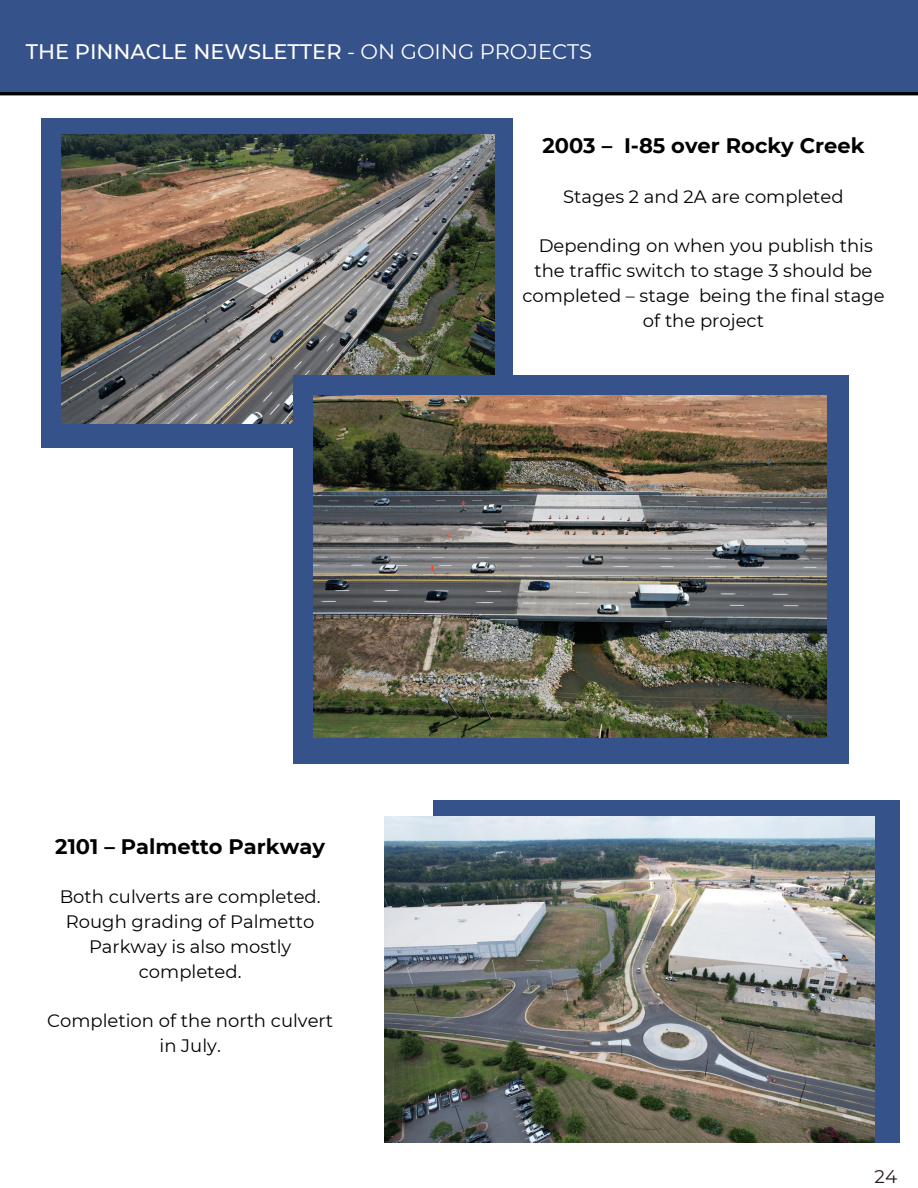
<style>
.page{position:relative;width:918px;height:1188px;background:#fff}
.page>*{position:absolute;margin:0;border:0;box-sizing:border-box;transform-origin:0 0}
.t1{font:700 21px "Montserrat";color:#000}
.t2{font:500 21px "Montserrat";color:#fff}
.t3{font:18.45px "Montserrat";color:#291b25}
.t4{font:18px/24.8px "Montserrat";color:#000;text-align:center}
.s1{font-weight:400}
</style>
<div class="page">
<div style="left:0;top:0;width:918px;height:94px;background:#36528b"></div>
<hr style="left:0;top:92px;width:918px;height:3px;background:#000">
<div style="left:41px;top:118px;width:471px;height:329px;background:#36528b"></div>
<div style="left:434px;top:800px;width:466px;height:343px;background:#36528b"></div>
<img style="left:61px;top:134px;width:433px;height:289px">
<div style="left:293px;top:375px;width:556px;height:389px;background:#36528b"></div>
<img style="left:313px;top:396px;width:513px;height:342px">
<img style="left:385px;top:816px;width:489px;height:326px">
<p class="t2" style="left:26px;top:38px;width:568px">THE PINNACLE NEWSLETTER <span class="s1">- ON GOING PROJECTS</span></p>
<p class="t1" style="left:542px;top:133px;width:324px">2003 – I-85 over Rocky Creek</p>
<p class="t4" style="left:563px;top:184px;width:282px">Stages 2 and 2A are completed</p>
<p class="t4" style="left:522px;top:234px;width:364px">Depending on when you publish this the traffic switch to stage 3 should be completed – stage being the final stage of the project</p>
<p class="t1" style="left:55px;top:833px;width:271px">2101 – Palmetto Parkway</p>
<p class="t4" style="left:60px;top:884px;width:262px">Both culverts are completed.<br>Rough grading of Palmetto<br>Parkway is also mostly completed.</p>
<p class="t4" style="left:47px;top:1008px;width:287px">Completion of the north culvert in July.</p>
<p class="t3" style="left:875px;top:1165px;width:24px">24</p>
</div>
